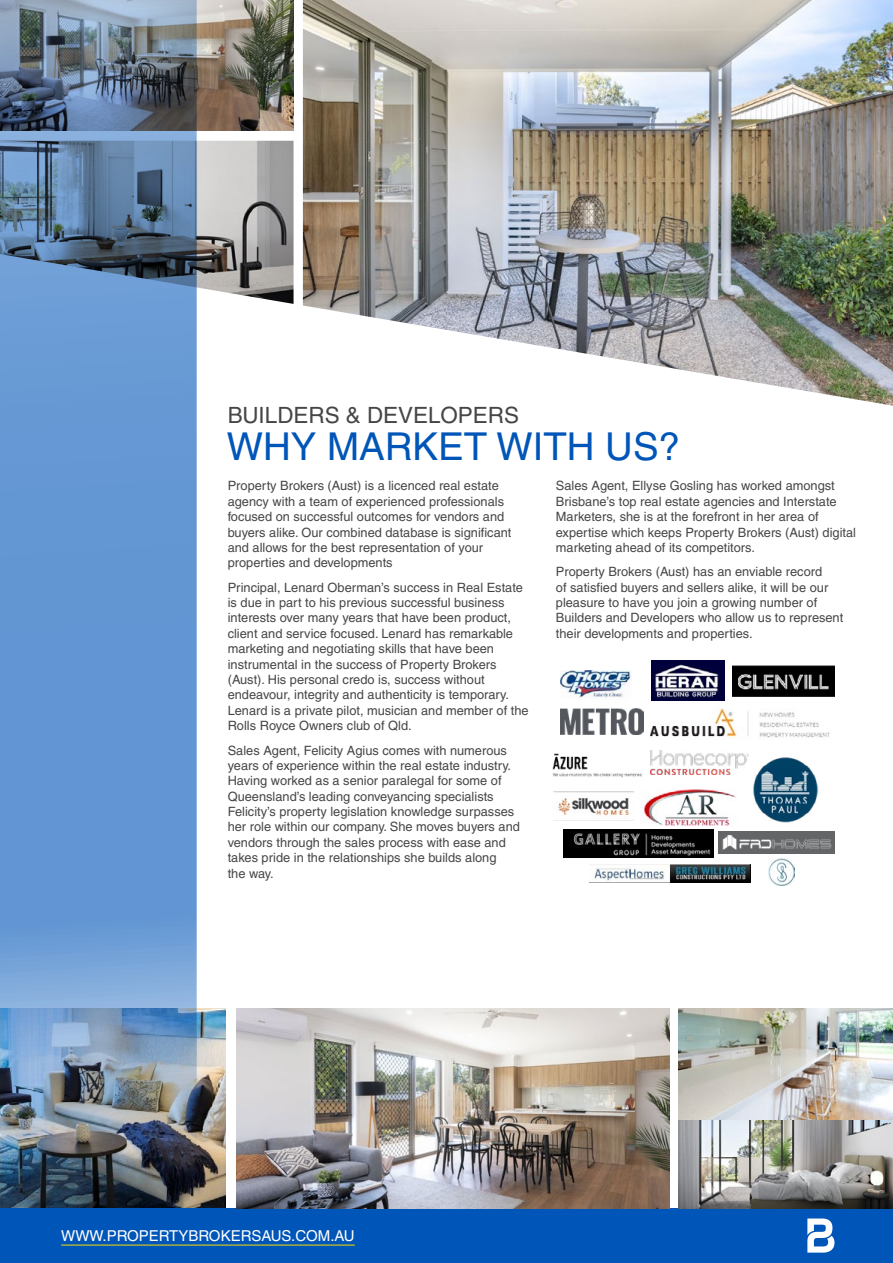
<style>
.page{position:relative;width:893px;height:1263px;background:#fff}
.page>*{position:absolute;margin:0;border:0;box-sizing:border-box;transform-origin:0 0}
.t1{font:38.4px "Helvetica CE";color:#0055b8}
.t2{font:22.35px "Helvetica CE";color:#464547}
.t3{font:15px "Helvetica";color:#fff}
.t4{font:12.75px/15.3px "Helvetica";color:#464547}
</style>
<div class="page">
<img style="left:0;top:1008px;width:226px;height:201px">
<div style="left:0;top:1209px;width:893px;height:54px;background:#0055b8"></div>
<svg style="left:807px;top:1218px;width:28px;height:35px"></svg>
<img style="left:303px;top:0;width:590px;height:406px">
<img style="left:197px;top:0;width:97px;height:131px">
<img style="left:197px;top:141px;width:97px;height:163px">
<img style="left:236px;top:1008px;width:433px;height:201px">
<img style="left:679px;top:1008px;width:214px;height:201px">
<img style="left:0;top:0;width:197px;height:1163px">
<hr style="left:61px;top:1245px;width:294px;height:1px;background:#fddc00">
<img style="left:561px;top:670px;width:71px;height:28px">
<img style="left:651px;top:660px;width:74px;height:40px">
<img style="left:651px;top:708px;width:179px;height:30px">
<img style="left:553px;top:791px;width:81px;height:30px">
<img style="left:651px;top:750px;width:98px;height:25px">
<img style="left:643px;top:790px;width:93px;height:35px">
<img style="left:560px;top:708px;width:84px;height:27px">
<img style="left:552px;top:753px;width:90px;height:24px">
<img style="left:719px;top:832px;width:116px;height:21px">
<img style="left:563px;top:829px;width:150px;height:28px">
<img style="left:594px;top:865px;width:157px;height:17px">
<img style="left:768px;top:858px;width:27px;height:27px">
<img style="left:753px;top:757px;width:66px;height:66px">
<img style="left:733px;top:665px;width:102px;height:31px">
<h2 class="t2" style="left:228px;top:402px;width:293px">BUILDERS &amp; DEVELOPERS</h2>
<h1 class="t1" style="left:227px;top:424px;width:455px">WHY MARKET WITH US?</h1>
<p class="t4" style="left:228px;top:478px;width:285px">Property Brokers (Aust) is a licenced real estate agency with a team of experienced professionals focused on successful outcomes for vendors and buyers alike. Our combined database is significant and allows for the best representation of your properties and developments</p>
<p class="t4" style="left:228px;top:580px;width:302px">Principal, Lenard Oberman’s success in Real Estate is due in part to his previous successful business interests over many years that have been product, client and service focused. Lenard has remarkable marketing and negotiating skills that have been instrumental in the success of Property Brokers (Aust). His personal credo is, success without endeavour, integrity and authenticity is temporary.<br>Lenard is a private pilot, musician and member of the Rolls Royce Owners club of Qld.</p>
<p class="t4" style="left:228px;top:742px;width:294px">Sales Agent, Felicity Agius comes with numerous years of experience within the real estate industry.<br>Having worked as a senior paralegal for some of Queensland’s leading conveyancing specialists Felicity’s property legislation knowledge surpasses her role within our company. She moves buyers and vendors through the sales process with ease and takes pride in the relationships she builds along<br>the way.</p>
<p class="t4" style="left:556px;top:478px;width:302px">Sales Agent, Ellyse Gosling has worked amongst Brisbane’s top real estate agencies and Interstate Marketers, she is at the forefront in her area of expertise which keeps Property Brokers (Aust) digital marketing ahead of its competitors.</p>
<p class="t4" style="left:556px;top:564px;width:289px">Property Brokers (Aust) has an enviable record<br>of satisfied buyers and sellers alike, it will be our pleasure to have you join a growing number of Builders and Developers who allow us to represent their developments and properties.</p>
<p class="t3" style="left:61px;top:1227px;width:295px">WWW.PROPERTYBROKERSAUS.COM.AU</p>
</div>
